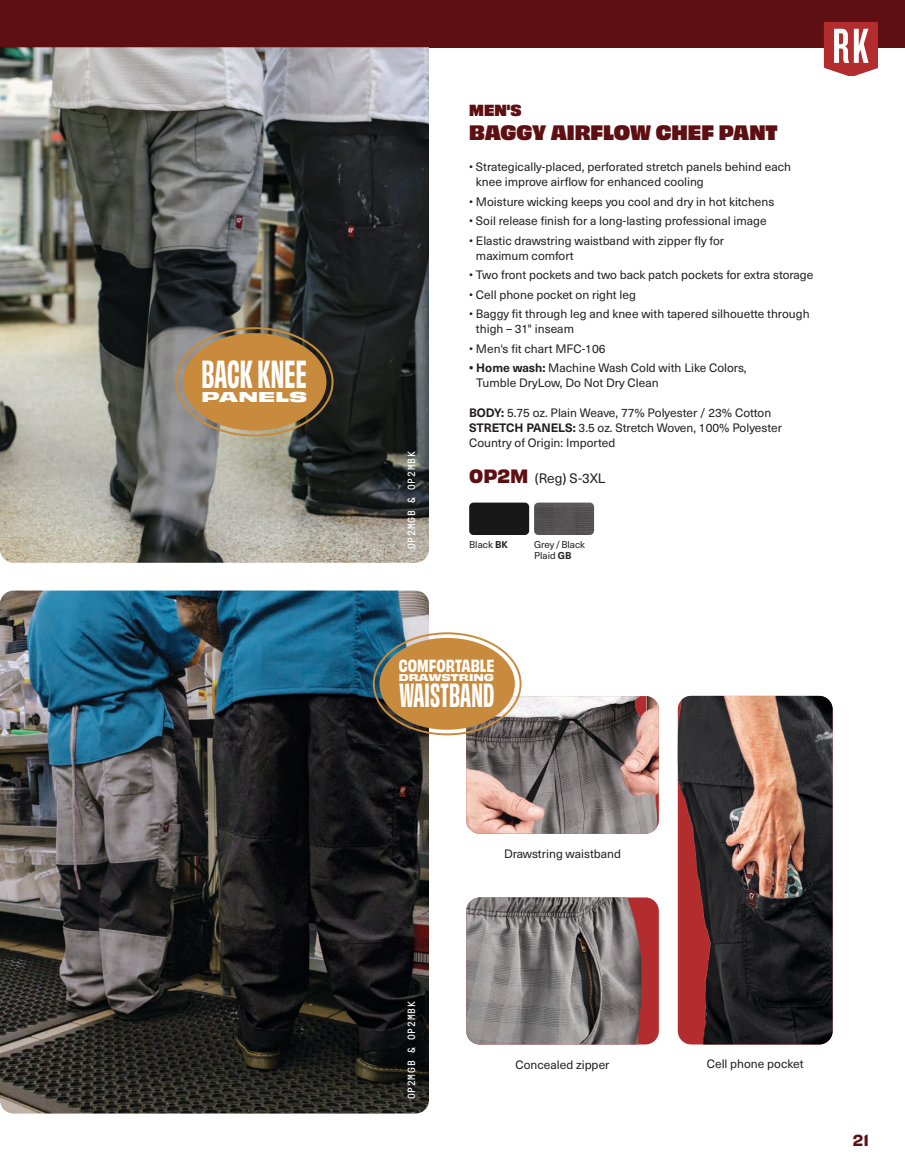
<style>
.page{position:relative;width:905px;height:1175px;background:#fff}
.page>*{position:absolute;margin:0;border:0;box-sizing:border-box;transform-origin:0 0}
.t1{font:700 condensed 36.45px "Obviously";letter-spacing:.005em;color:#fff}
.t2{font:700 condensed 31.2px "Obviously";letter-spacing:.005em;color:#fff}
.t3{font:19.5px "Obviously Blck";color:#5e0f12}
.t4{font:700 16.5px "Obviously Narw";letter-spacing:.005em;color:#fff}
.t5{font:15px "Obviously Blck";color:#5e0f12}
.t6{font:15px "Obviously Semi";color:#5e0f12}
.t7{font:13.5px "Neue Haas Unica W1 G";letter-spacing:-.005em;color:#231f20}
.t8{font:700 13.35px "Obviously Extd";letter-spacing:.005em;color:#fff}
.t9{font:12px/15px "Neue Haas Unica W1 G";color:#231f20}
.t10{font:10.5px "GT Pressura Mono";letter-spacing:.075em;color:#fff}
.t11{font:9.75px/10.5px "Neue Haas Unica W1 G";color:#231f20}
.t12{font:700 expanded 9.3px "Obviously";letter-spacing:.005em;color:#fff}
.s1{font-weight:700}
.s2{font-family:"Obviously";font-weight:700;font-size:18px;color:#5e0f12}
</style>
<div class="page">
<div style="left:0;top:0;width:904px;height:47px;background:#5e0f12"></div>
<svg style="left:823px;top:22px;width:54px;height:54px"></svg>
<img style="left:534px;top:502px;width:60px;height:33px">
<div style="left:469px;top:502px;width:60px;height:33px;background:#181818"></div>
<img style="left:677px;top:696px;width:155px;height:348px">
<img style="left:0;top:47px;width:429px;height:516px">
<img style="left:0;top:590px;width:429px;height:523px">
<img style="left:466px;top:696px;width:192px;height:137px">
<div style="left:466px;top:897px;width:193px;height:147px;background:#b32c2e;border-radius:14px"></div>
<img style="left:466px;top:897px;width:175px;height:147px">
<svg style="left:176px;top:327px;width:157px;height:109px;background:#6d6558"></svg>
<div style="left:183px;top:333px;width:143px;height:97px;background:#c88a3d;border-radius:50%"></div>
<img style="left:373px;top:632px;width:148px;height:103px">
<div style="left:379px;top:638px;width:136px;height:91px;background:#c88a3d;border-radius:50%"></div>
<h1 class="t1" style="left:201px;top:348px;width:107px">BACK KNEE</h1>
<p class="t8" style="left:201px;top:388px;width:107px">PANELS</p>
<p class="t10" style="left:406px;top:549px;width:99px;rotate:-90deg">0P2MGB &amp; 0P2MBK</p>
<p class="t5" style="left:469px;top:99px;width:54px">MEN'S</p>
<h3 class="t3" style="left:469px;top:117px;width:310px">BAGGY AIRFLOW CHEF PANT</h3>
<p class="t9" style="left:476px;top:159px;width:316px;text-indent:-7px">• Strategically-placed, perforated stretch panels behind each knee improve airflow for enhanced cooling</p>
<p class="t9" style="left:469px;top:193px;width:307px">• Moisture wicking keeps you cool and dry in hot kitchens</p>
<p class="t9" style="left:469px;top:213px;width:299px">• Soil release finish for a long-lasting professional image</p>
<p class="t9" style="left:476px;top:232px;width:250px;text-indent:-7px">• Elastic drawstring waistband with zipper fly for maximum comfort</p>
<p class="t9" style="left:469px;top:267px;width:346px">• Two front pockets and two back patch pockets for extra storage</p>
<p class="t9" style="left:469px;top:286px;width:168px">• Cell phone pocket on right leg</p>
<p class="t9" style="left:476px;top:306px;width:335px;text-indent:-7px">• Baggy fit through leg and knee with tapered silhouette through thigh – 31" inseam</p>
<p class="t9" style="left:469px;top:340px;width:138px">• Men's fit chart MFC-106</p>
<p class="t9" style="left:476px;top:360px;width:272px;text-indent:-7px"><span class="s1">• Home wash:</span> Machine Wash Cold with Like Colors,<br>Tumble DryLow, Do Not Dry Clean</p>
<p class="t9" style="left:469px;top:405px;width:314px"><span class="s1">BODY:</span> 5.75 oz. Plain Weave, 77% Polyester / 23% Cotton<br><span class="s1">STRETCH PANELS:</span> 3.5 oz. Stretch Woven, 100% Polyester<br>Country of Origin: Imported</p>
<p class="t7" style="left:469px;top:468px;width:138px"><span class="s2">0P2M</span> (Reg) S-3XL</p>
<p class="t11" style="left:469px;top:539px;width:40px">Black <span class="s1">BK</span></p>
<p class="t11" style="left:534px;top:539px;width:53px">Grey /Black<br>Plaid <span class="s1">GB</span></p>
<h3 class="t4" style="left:398px;top:653px;width:97px">COMFORTABLE</h3>
<h2 class="t2" style="left:399px;top:673px;width:96px">WAISTBAND</h2>
<p class="t12" style="left:398px;top:669px;width:97px">DRAWSTRING</p>
<p class="t10" style="left:406px;top:1099px;width:99px;rotate:-90deg">0P2MGB &amp; 0P2MBK</p>
<p class="t9" style="left:504px;top:845px;width:118px">Drawstring waistband</p>
<p class="t9" style="left:515px;top:1056px;width:96px">Concealed zipper</p>
<p class="t9" style="left:706px;top:1055px;width:98px">Cell phone pocket</p>
<p class="t6" style="left:852px;top:1128px;width:18px">21</p>
</div>
